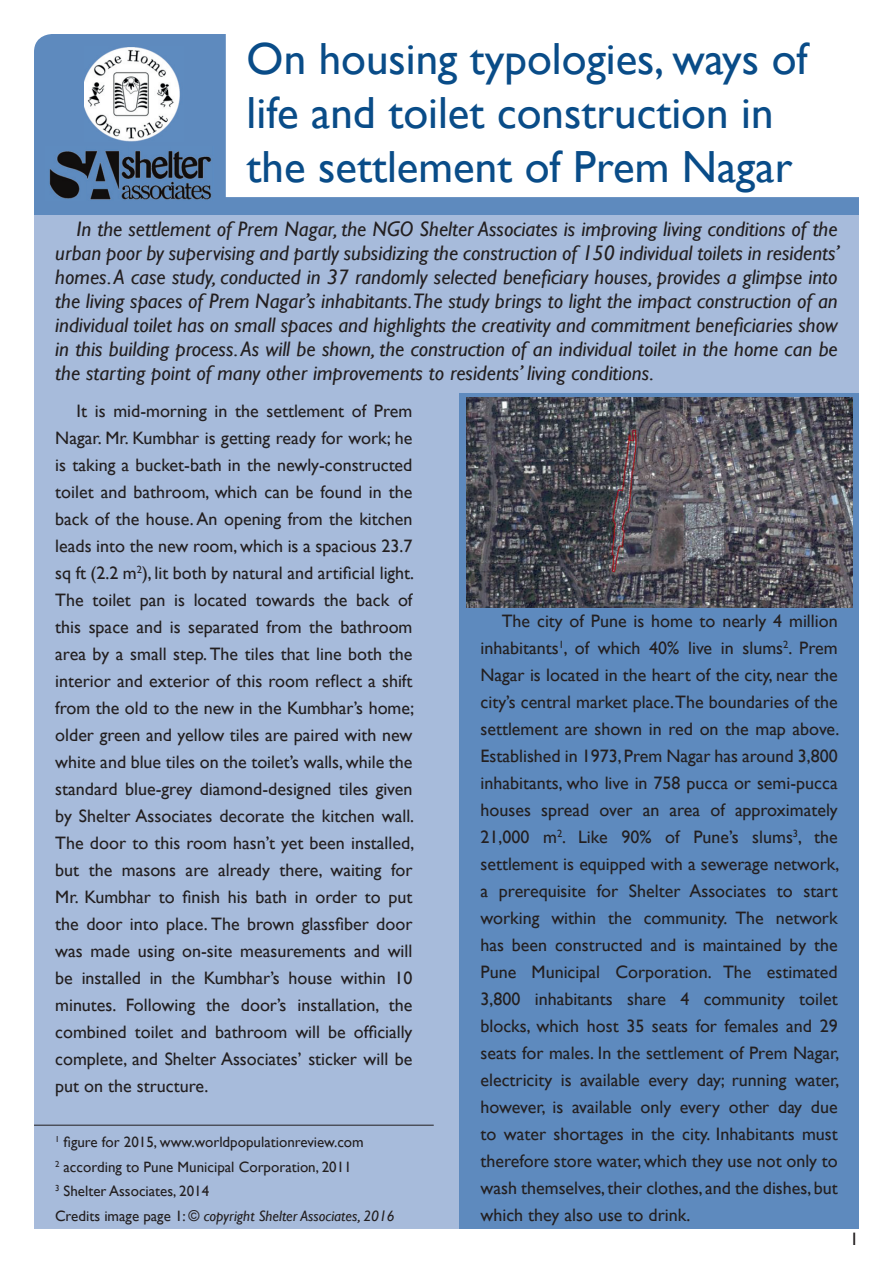
<style>
.page{position:relative;width:893px;height:1263px;background:#fff}
.page>*{position:absolute;margin:0;border:0;box-sizing:border-box;transform-origin:0 0}
.t1{font:45px/54px "Gill Sans";color:#094c88}
.t2{font:italic 21px/24px "Gill Sans";color:#231f20;text-align:justify}
.t3{font:18px/27px "Gill Sans";color:#231f20;text-align:justify}
.t4{font:15px/24.8px "Gill Sans";color:#231f20}
.s1{font-style:italic}
</style>
<div class="page">
<svg style="left:34px;top:34px;width:825px;height:180px"></svg>
<div style="left:34px;top:214px;width:825px;height:1015px;background:#a7bbdb"></div>
<img style="left:45px;top:147px;width:168px;height:53px">
<img style="left:84px;top:47px;width:99px;height:94px">
<div style="left:459px;top:393px;width:400px;height:836px;background:#5e8abe"></div>
<img style="left:466px;top:397px;width:386px;height:210px">
<hr style="left:34px;top:1125px;width:400px;height:1px;background:#231f20">
<h1 class="t1" style="left:247px;top:32px;width:563px">On housing typologies, ways of life and toilet construction in the settlement of Prem Nagar</h1>
<p class="t2" style="left:55px;top:217px;width:786px;text-indent:21px">In the settlement of Prem Nagar, the NGO Shelter Associates is improving living conditions of the urban poor by supervising and partly subsidizing the construction of 150 individual toilets in residents’ homes. A case study, conducted in 37 randomly selected beneficiary houses, provides a glimpse into the living spaces of Prem Nagar’s inhabitants.The study brings to light the impact construction of an individual toilet has on small spaces and highlights the creativity and commitment beneficiaries show in this building process. As will be shown, the construction of an individual toilet in the home can be the starting point of many other improvements to residents’ living conditions.</p>
<p class="t3" style="left:55px;top:398px;width:360px;text-indent:21px">It is mid-morning in the settlement of Prem Nagar. Mr. Kumbhar is getting ready for work; he is taking a bucket-bath in the newly-constructed toilet and bathroom, which can be found in the back of the house. An opening from the kitchen leads into the new room, which is a spacious 23.7 sq ft (2.2 m<sup>2</sup>), lit both by natural and artificial light.<br>The toilet pan is located towards the back of this space and is separated from the bathroom area by a small step. The tiles that line both the interior and exterior of this room reflect a shift from the old to the new in the Kumbhar’s home; older green and yellow tiles are paired with new white and blue tiles on the toilet’s walls, while the standard blue-grey diamond-designed tiles given by Shelter Associates decorate the kitchen wall.<br>The door to this room hasn’t yet been installed, but the masons are already there, waiting for Mr. Kumbhar to finish his bath in order to put the door into place. The brown glassfiber door was made using on-site measurements and will be installed in the Kumbhar’s house within 10 minutes. Following the door’s installation, the combined toilet and bathroom will be officially complete, and Shelter Associates’ sticker will be put on the structure.</p>
<p class="t4" style="left:55px;top:1130px;width:341px"><sup>1</sup> figure for 2015, www.worldpopulationreview.com<br><sup>2</sup> according to Pune Municipal Corporation, 2011<br><sup>3</sup> Shelter Associates, 2014<br>Credits image page 1: <span class="s1">© copyright Shelter Associates, 2016</span></p>
<p class="t3" style="left:480px;top:608px;width:360px;text-indent:21px">The city of Pune is home to nearly 4 million inhabitants<sup>1</sup>, of which 40% live in slums<sup>2</sup>. Prem Nagar is located in the heart of the city, near the city’s central market place. The boundaries of the settlement are shown in red on the map above.<br>Established in 1973, Prem Nagar has around 3,800 inhabitants, who live in 758 pucca or semi-pucca houses spread over an area of approximately 21,000 m<sup>2</sup>. Like 90% of Pune’s slums<sup>3</sup>, the settlement is equipped with a sewerage network, a prerequisite for Shelter Associates to start working within the community. The network has been constructed and is maintained by the Pune Municipal Corporation. The estimated 3,800 inhabitants share 4 community toilet blocks, which host 35 seats for females and 29 seats for males. In the settlement of Prem Nagar, electricity is available every day; running water, however, is available only every other day due to water shortages in the city. Inhabitants must therefore store water, which they use not only to wash themselves, their clothes, and the dishes, but which they also use to drink.</p>
<p class="t3" style="left:850px;top:1226px;width:10px">1</p>
</div>
